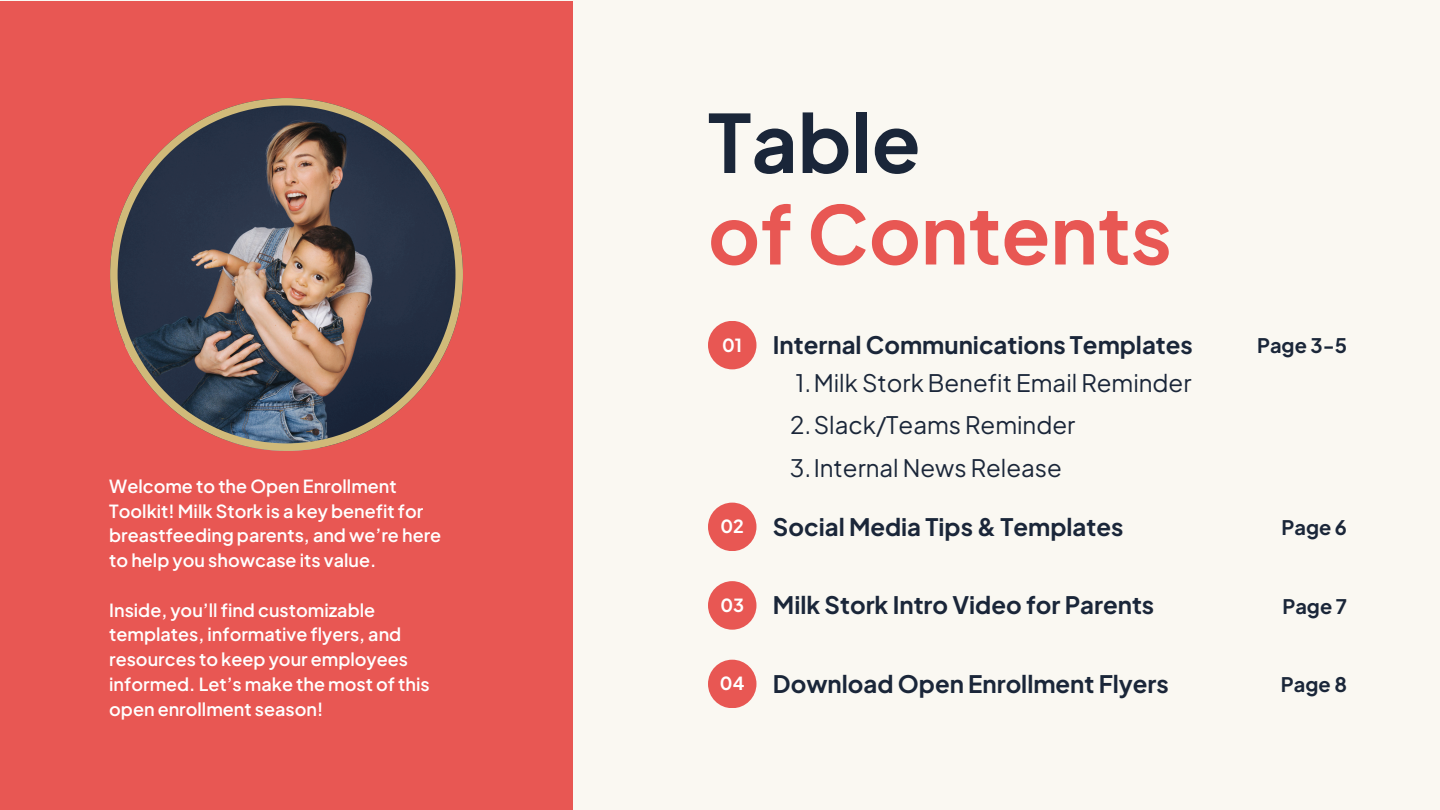
<style>
.page{position:relative;width:1440px;height:810px;background:#faf8f2}
.page>*{position:absolute;margin:0;border:0;box-sizing:border-box;transform-origin:0 0}
.t1{font:700 80px/91.5px "Plus Jakarta Sans";color:#e85753}
.t2{font:700 24px "Plus Jakarta Sans";color:#1a2639}
.t3{font:24px "Plus Jakarta Sans";color:#1a2639}
.t4{font:700 20px "Plus Jakarta Sans";color:#1a2639}
.t5{font:600 18px/24.8px "Plus Jakarta Sans";color:#fff}
.t6{font:700 18px "Plus Jakarta Sans";color:#fff}
.s1{color:#1a2639}
</style>
<div class="page">
<div style="left:1px;top:2px;width:572px;height:808px;background:#e85753"></div>
<div style="left:708px;top:321px;width:48px;height:48px;background:#e85753;border-radius:50%"></div>
<div style="left:708px;top:581px;width:48px;height:49px;background:#e85753;border-radius:50%"></div>
<div style="left:708px;top:503px;width:48px;height:48px;background:#e85753;border-radius:50%"></div>
<svg style="left:110px;top:98px;width:353px;height:353px"></svg>
<div style="left:708px;top:660px;width:48px;height:48px;background:#e85753;border-radius:50%"></div>
<p class="t5" style="left:109px;top:473px;width:334px">Welcome to the Open Enrollment Toolkit! Milk Stork is a key benefit for breastfeeding parents, and we’re here to help you showcase its value.</p>
<p class="t5" style="left:109px;top:597px;width:322px">Inside, you’ll find customizable templates, informative flyers, and resources to keep your employees informed. Let’s make the most of this open enrollment season!</p>
<p class="t1" style="left:708px;top:95px;width:465px"><span class="s1">Table<br></span>of Contents</p>
<p class="t6" style="left:722px;top:333px;width:21px">01</p>
<p class="t2" style="left:773px;top:329px;width:421px">Internal Communications Templates</p>
<h1 class="t4" style="left:1257px;top:333px;width:91px">Page 3-5</h1>
<p class="t3" style="left:796px;top:367px;width:397px">1.Milk Stork Benefit Email Reminder</p>
<p class="t3" style="left:790px;top:410px;width:287px">2.Slack/Teams Reminder</p>
<p class="t3" style="left:790px;top:452px;width:273px">3.Internal News Release</p>
<p class="t6" style="left:720px;top:515px;width:25px">02</p>
<p class="t2" style="left:773px;top:511px;width:352px">Social Media Tips &amp; Templates</p>
<p class="t4" style="left:1282px;top:514px;width:67px">Page 6</p>
<p class="t6" style="left:720px;top:593px;width:25px">03</p>
<p class="t2" style="left:773px;top:590px;width:383px">Milk Stork Intro Video for Parents</p>
<p class="t4" style="left:1282px;top:593px;width:66px">Page 7</p>
<p class="t6" style="left:720px;top:672px;width:26px">04</p>
<p class="t2" style="left:773px;top:668px;width:397px">Download Open Enrollment Flyers</p>
<p class="t4" style="left:1281px;top:671px;width:68px">Page 8</p>
</div>
